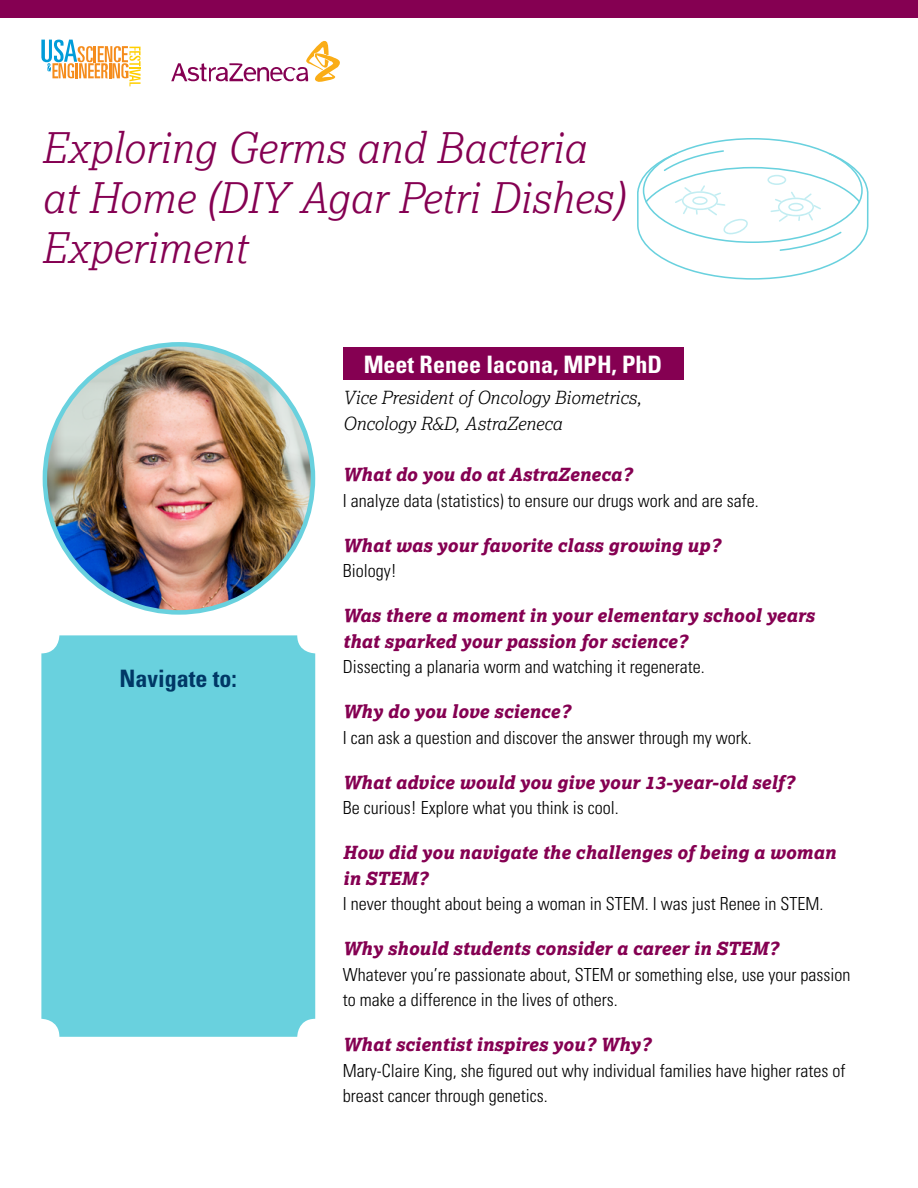
<style>
.page{position:relative;width:918px;height:1188px;background:#fff}
.page>*{position:absolute;margin:0;border:0;box-sizing:border-box;transform-origin:0 0}
.t1{font:italic 300 42px/50.4px "Lexia";color:#850052}
.t2{font:700 condensed 24px "Univers";color:#fff}
.t3{font:700 condensed 24px "Univers";color:#003866}
.t4{font:300 condensed 18px/25.5px "Univers";color:#000}
.t5{font:italic 800 18px/25.5px "Lexia";color:#850052}
.t6{font:italic 300 18px/25.5px "Lexia";color:#000}
</style>
<div class="page">
<div style="left:0;top:0;width:918px;height:18px;background:#850052"></div>
<svg style="left:41px;top:40px;width:100px;height:46px"></svg>
<svg style="left:171px;top:41px;width:169px;height:41px"></svg>
<svg style="left:637px;top:138px;width:232px;height:142px"></svg>
<img style="left:45px;top:344px;width:268px;height:268px;border-radius:134px">
<div style="left:343px;top:347px;width:340px;height:33px;background:#850052"></div>
<div style="left:41px;top:635px;width:274px;height:402px;background:#69d1de;border-radius:18px"></div>
<h1 class="t1" style="left:41px;top:121px;width:585px">Exploring Germs and Bacteria at Home (DIY Agar Petri Dishes)<br>Experiment</h1>
<h2 class="t2" style="left:364px;top:350px;width:300px">Meet Renee Iacona, MPH, PhD</h2>
<h2 class="t3" style="left:120px;top:664px;width:119px">Navigate to:</h2>
<p class="t6" style="left:343px;top:385px;width:300px">Vice President of Oncology Biometrics,<br>Oncology R&amp;D, AstraZeneca</p>
<p class="t5" style="left:343px;top:461px;width:291px">What do you do at AstraZeneca?</p>
<p class="t4" style="left:343px;top:487px;width:417px">I analyze data (statistics) to ensure our drugs work and are safe.</p>
<p class="t5" style="left:343px;top:532px;width:379px">What was your favorite class growing up?</p>
<p class="t4" style="left:343px;top:558px;width:55px">Biology!</p>
<p class="t5" style="left:343px;top:602px;width:473px">Was there a moment in your elementary school years that sparked your passion for science?</p>
<p class="t4" style="left:343px;top:654px;width:363px">Dissecting a planaria worm and watching it regenerate.</p>
<p class="t5" style="left:343px;top:698px;width:229px">Why do you love science?</p>
<p class="t4" style="left:343px;top:724px;width:410px">I can ask a question and discover the answer through my work.</p>
<p class="t5" style="left:343px;top:769px;width:453px">What advice would you give your 13-year-old self?</p>
<p class="t4" style="left:343px;top:795px;width:277px">Be curious! Explore what you think is cool.</p>
<p class="t5" style="left:343px;top:839px;width:495px">How did you navigate the challenges of being a woman in STEM?</p>
<p class="t4" style="left:343px;top:891px;width:482px">I never thought about being a woman in STEM. I was just Renee in STEM.</p>
<p class="t5" style="left:343px;top:935px;width:437px">Why should students consider a career in STEM?</p>
<p class="t4" style="left:343px;top:961px;width:509px">Whatever you’re passionate about, STEM or something else, use your passion to make a difference in the lives of others.</p>
<p class="t5" style="left:343px;top:1031px;width:310px">What scientist inspires you? Why?</p>
<p class="t4" style="left:343px;top:1057px;width:504px">Mary-Claire King, she figured out why individual families have higher rates of breast cancer through genetics.</p>
</div>
